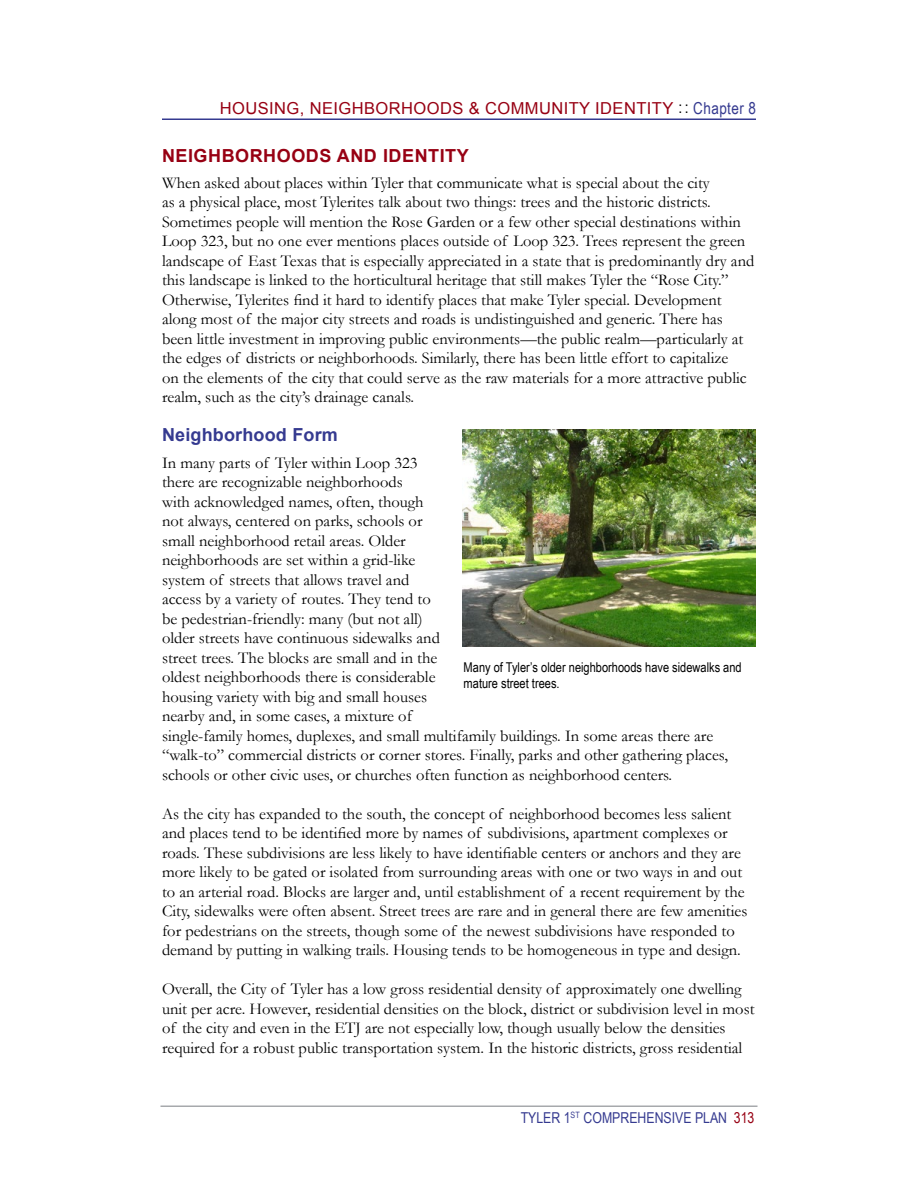
<style>
.page{position:relative;width:918px;height:1188px;background:#fff}
.page>*{position:absolute;margin:0;border:0;box-sizing:border-box;transform-origin:0 0}
.t1{font:700 18px "Arial";letter-spacing:.03em;color:#970013}
.t2{font:700 18px "Arial";letter-spacing:.01em;color:#353a90}
.t3{font:16.5px/19.5px "Garamond";color:#000}
.t4{font:16.5px "Arial";letter-spacing:.025em;color:#970013}
.t5{font:15px "Arial Narrow";color:#353a90}
.t6{font:13.5px/16.5px "Arial Narrow";color:#000}
.s1{font-family:"Arial Narrow";color:#000}
.s2{font-family:"Arial Narrow";color:#353a90}
.s3{color:#970013}
</style>
<div class="page">
<hr style="left:162px;top:118px;width:594px;height:2px;background:#353a90">
<hr style="left:160px;top:1106px;width:598px;height:1px;background:#a7a9ac">
<img style="left:462px;top:429px;width:294px;height:218px">
<p class="t4" style="left:220px;top:98px;width:538px">HOUSING, NEIGHBORHOODS &amp; COMMUNITY IDENTITY <span class="s1">: :</span> <span class="s2">Chapter 8</span></p>
<p class="t1" style="left:162px;top:143px;width:28px">NEIGHBORHOODS</p>
<p class="t1" style="left:337px;top:143px;width:15px">AND</p>
<p class="t1" style="left:383px;top:143px;width:19px">IDEN</p>
<p class="t1" style="left:428px;top:143px;width:42px">TITY</p>
<p class="t3" style="left:162px;top:173px;width:594px">When asked about places within Tyler that communicate what is special about the city<br>as a physical place, most Tylerites talk about two things: trees and the historic districts.<br>Sometimes people will mention the Rose Garden or a few other special destinations within Loop 323, but no one ever mentions places outside of Loop 323. Trees represent the green landscape of East Texas that is especially appreciated in a state that is predominantly dry and this landscape is linked to the horticultural heritage that still makes Tyler the “Rose City.” Otherwise, Tylerites find it hard to identify places that make Tyler special. Development along most of the major city streets and roads is undistinguished and generic. There has been little investment in improving public environments—the public realm—particularly at the edges of districts or neighborhoods. Similarly, there has been little effort to capitalize<br>on the elements of the city that could serve as the raw materials for a more attractive public realm, such as the city’s drainage canals.</p>
<p class="t2" style="left:162px;top:423px;width:177px">NEIGHBORHOOD FORM</p>
<p class="t3" style="left:162px;top:452px;width:568px">In many parts of Tyler within Loop 323<br>there are recognizable neighborhoods<br>with acknowledged names, often, though<br>not always, centered on parks, schools or<br>small neighborhood retail areas. Older<br>neighborhoods are set within a grid-like<br>system of streets that allows travel and<br>access by a variety of routes. They tend to<br>be pedestrian-friendly: many (but not all)<br>older streets have continuous sidewalks and<br>street trees. The blocks are small and in the<br>oldest neighborhoods there is considerable<br>housing variety with big and small houses<br>nearby and, in some cases, a mixture of<br>single-family homes, duplexes, and small multifamily buildings. In some areas there are “walk-to” commercial districts or corner stores. Finally, parks and other gathering places, schools or other civic uses, or churches often function as neighborhood centers.</p>
<p class="t3" style="left:162px;top:803px;width:587px">As the city has expanded to the south, the concept of neighborhood becomes less salient and places tend to be identified more by names of subdivisions, apartment complexes or roads. These subdivisions are less likely to have identifiable centers or anchors and they are more likely to be gated or isolated from surrounding areas with one or two ways in and out to an arterial road. Blocks are larger and, until establishment of a recent requirement by the City, sidewalks were often absent. Street trees are rare and in general there are few amenities for pedestrians on the streets, though some of the newest subdivisions have responded to demand by putting in walking trails. Housing tends to be homogeneous in type and design.</p>
<p class="t3" style="left:162px;top:979px;width:594px">Overall, the City of Tyler has a low gross residential density of approximately one dwelling unit per acre. However, residential densities on the block, district or subdivision level in most of the city and even in the ETJ are not especially low, though usually below the densities required for a robust public transportation system. In the historic districts, gross residential</p>
<p class="t6" style="left:464px;top:658px;width:280px">Many of Tyler’s older neighborhoods have sidewalks and mature street trees.</p>
<p class="t5" style="left:521px;top:1106px;width:235px">Tyler 1<sup>ST</sup> Comprehensive plan <span class="s3">313</span></p>
</div>
